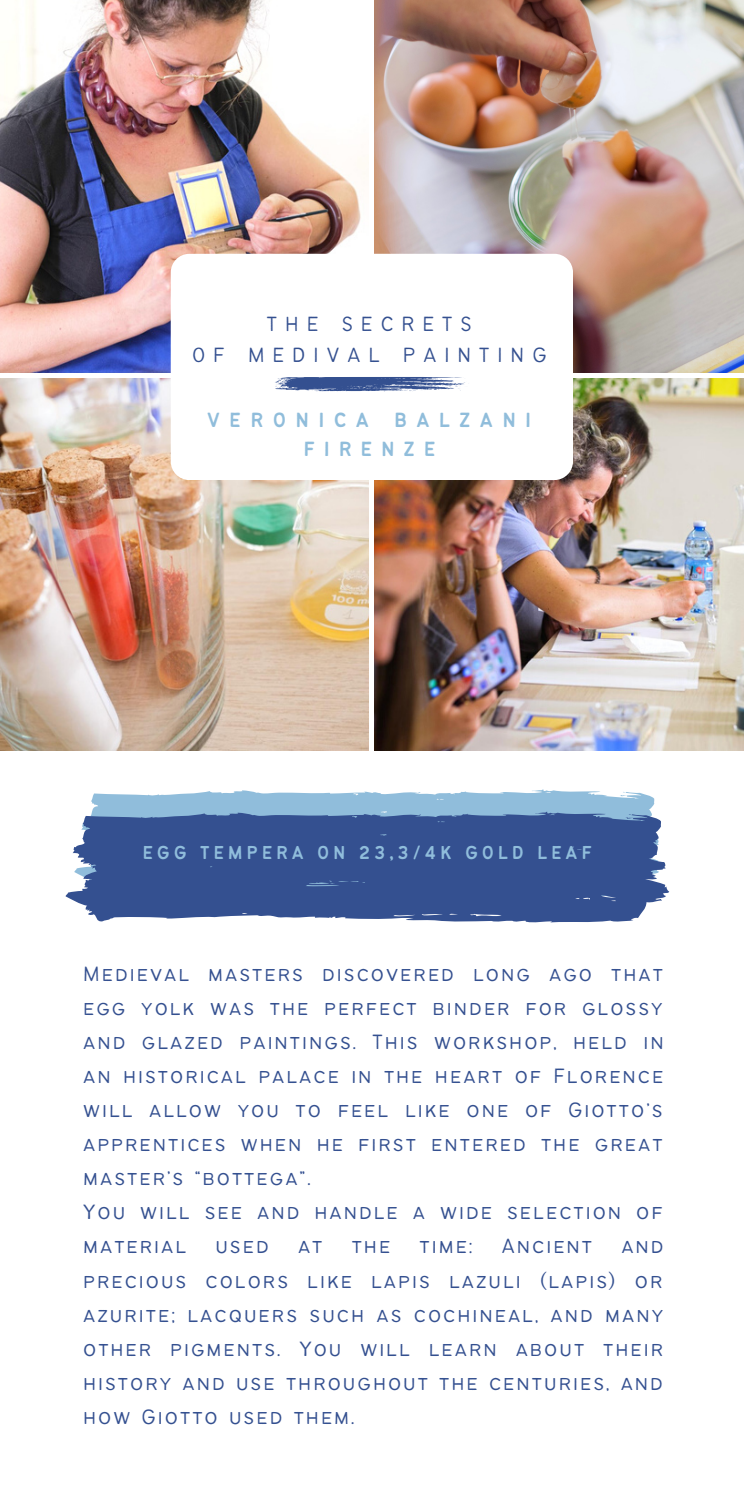
<style>
.page{position:relative;width:744px;height:1489px;background:#fff}
.page>*{position:absolute;margin:0;border:0;box-sizing:border-box;transform-origin:0 0}
.t1{font:300 22.75px/34.1px "Bantayog";letter-spacing:.09em;color:#345090}
.t2{font:300 22.57px/31.5px "Bantayog";letter-spacing:.355em;color:#345090;text-align:center}
.t3{font:22.57px/28.9px "Bantayog";letter-spacing:.41em;color:#90bddb;text-align:center}
.t4{font:20.65px "Bantayog";letter-spacing:.185em;color:#90bddb}
</style>
<div class="page">
<img style="left:0;top:0;width:369px;height:373px">
<img style="left:0;top:378px;width:369px;height:372px">
<img style="left:374px;top:0;width:369px;height:373px">
<img style="left:374px;top:378px;width:369px;height:372px">
<div style="left:171px;top:254px;width:402px;height:226px;background:#fff;border-radius:19px"></div>
<svg style="left:275px;top:377px;width:190px;height:14px;background:#697ead"></svg>
<svg style="left:91px;top:789px;width:564px;height:22px;fill:#90bddb"></svg>
<svg style="left:66px;top:811px;width:603px;height:112px;background:#48639c"></svg>
<p class="t2" style="left:192px;top:309px;width:356px">THE SECRETS<br>OF MEDIVAL PAINTING</p>
<p class="t3" style="left:207px;top:407px;width:326px">VERONICA BALZANI<br>FIRENZE</p>
<p class="t4" style="left:142px;top:844px;width:451px">EGG TEMPERA ON 23,3/4K GOLD LEAF</p>
<p class="t1" style="left:83px;top:957px;width:582px">Medieval masters discovered long ago that egg yolk was the perfect binder for glossy and glazed paintings. This workshop, held in an historical palace in the heart of Florence will allow you to feel like one of Giotto’s apprentices when he first entered the great master’s “bottega”.<br>You will see and handle a wide selection of material</p>
<p class="t1" style="left:215px;top:1230px;width:55px">used</p>
<p class="t1" style="left:298px;top:1230px;width:26px">at</p>
<p class="t1" style="left:352px;top:1230px;width:40px">the</p>
<p class="t1" style="left:419px;top:1230px;width:55px">time:</p>
<p class="t1" style="left:502px;top:1230px;width:92px">Ancient</p>
<p class="t1" style="left:83px;top:1230px;width:582px;text-align:justify;text-indent:538px">and precious colors like lapis lazuli (lapis) or azurite; lacquers such as cochineal, and many other pigments. You will learn about their history and use throughout the centuries, and how Giotto used them.</p>
</div>
